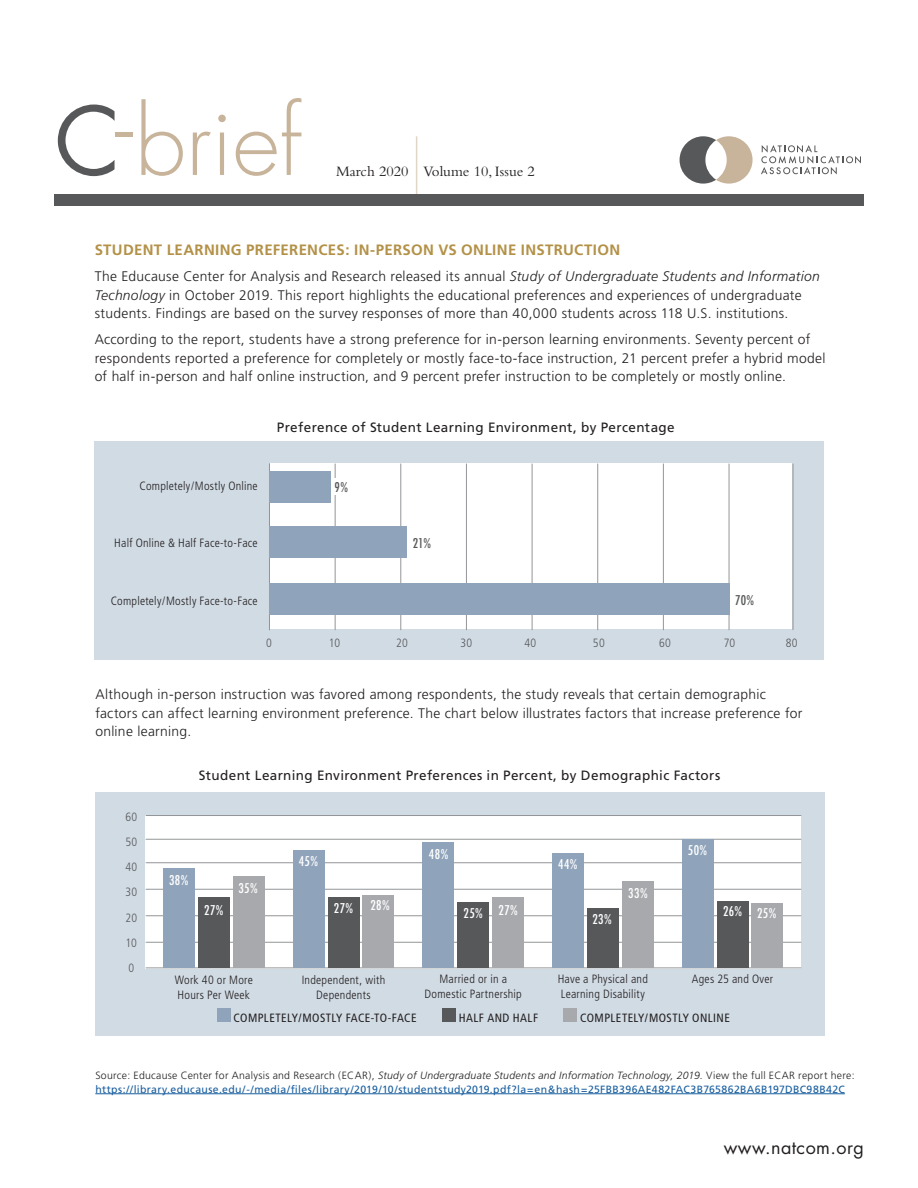
<style>
.page{position:relative;width:918px;height:1188px;background:#fff}
.page>*{position:absolute;margin:0;border:0;box-sizing:border-box;transform-origin:0 0}
.t1{font:300 91.8px "Futura";color:#c8b49a}
.t2{font:18px "Futura";letter-spacing:.025em;color:#231f20}
.Spotlight_subs_black{font:700 15px "Frutiger";letter-spacing:.02em;color:#b39147}
.t3{font:15px "Bembo";color:#231f20}
.Spotlight_text{font:300 13.8px/18.8px "Frutiger";letter-spacing:.02em;color:#231f20}
.Spotlight_text-2{font:13.5px "Frutiger";letter-spacing:.025em;color:#231f20}
.bar_numbers{font:500 condensed 13.2px "Futura";letter-spacing:.03em;color:#fff}
.bar_numbers-2{font:500 condensed 13.2px "Futura";color:#57585a}
.graph_bottom_line{font:300 condensed 12px/15px "Frutiger";letter-spacing:.02em;color:#231f20}
.article_subs_Preside{font:condensed 12px "Frutiger";letter-spacing:.035em;color:#231f20}
.graph_bottom_line-2{font:300 condensed 12px "Frutiger";letter-spacing:.025em;color:#57585a}
.t4{font:10.5px/13.5px "Frutiger";letter-spacing:.03em;color:#175d9e}
.s1{font-weight:400;color:#57585a}
.s2{font-style:italic}
.s3{font-weight:300;color:#231f20}
.s4{font-weight:300;font-style:italic;color:#231f20}
</style>
<div class="page">
<div style="left:95px;top:792px;width:729px;height:243px;background:#d1dbe4"></div>
<div style="left:146px;top:815px;width:655px;height:153px;background:#fff"></div>
<hr style="left:146px;top:942px;width:655px;height:1px;background:#939598">
<hr style="left:146px;top:968px;width:655px;height:1px;background:#939598">
<hr style="left:146px;top:915px;width:655px;height:1px;background:#939598">
<hr style="left:146px;top:889px;width:655px;height:1px;background:#939598">
<hr style="left:146px;top:839px;width:655px;height:1px;background:#939598">
<hr style="left:146px;top:815px;width:655px;height:1px;background:#939598">
<hr style="left:146px;top:862px;width:655px;height:1px;background:#939598">
<div style="left:752px;top:904px;width:31px;height:64px;background:#a8a9ad"></div>
<div style="left:717px;top:901px;width:31px;height:67px;background:#57585a"></div>
<div style="left:682px;top:840px;width:31px;height:128px;background:#8fa3ba"></div>
<div style="left:622px;top:882px;width:31px;height:86px;background:#a8a9ad"></div>
<div style="left:587px;top:908px;width:32px;height:60px;background:#57585a"></div>
<div style="left:552px;top:853px;width:32px;height:115px;background:#8fa3ba"></div>
<div style="left:492px;top:897px;width:32px;height:71px;background:#a8a9ad"></div>
<div style="left:458px;top:903px;width:31px;height:65px;background:#57585a"></div>
<div style="left:423px;top:843px;width:31px;height:125px;background:#8fa3ba"></div>
<div style="left:363px;top:895px;width:31px;height:73px;background:#a8a9ad"></div>
<div style="left:328px;top:897px;width:31px;height:71px;background:#57585a"></div>
<div style="left:293px;top:850px;width:31px;height:118px;background:#8fa3ba"></div>
<div style="left:233px;top:876px;width:31px;height:92px;background:#a8a9ad"></div>
<div style="left:198px;top:897px;width:32px;height:71px;background:#57585a"></div>
<div style="left:163px;top:869px;width:32px;height:99px;background:#8fa3ba"></div>
<hr style="left:416px;top:136px;width:1px;height:62px;background:#e1d6c6">
<div style="left:54px;top:195px;width:810px;height:11px;background:#57585a"></div>
<svg style="left:761px;top:145px;width:100px;height:30px"></svg>
<svg style="left:680px;top:136px;width:73px;height:48px"></svg>
<hr style="left:95px;top:1094px;width:750px;height:1px;background:#175d9e">
<div style="left:94px;top:441px;width:730px;height:219px;background:#d1dbe4"></div>
<div style="left:269px;top:463px;width:523px;height:166px;background:#fff"></div>
<hr style="left:335px;top:464px;width:1px;height:166px;background:#939598">
<hr style="left:400px;top:464px;width:1px;height:166px;background:#939598">
<hr style="left:466px;top:464px;width:1px;height:166px;background:#939598">
<hr style="left:532px;top:464px;width:1px;height:166px;background:#939598">
<hr style="left:597px;top:464px;width:1px;height:166px;background:#939598">
<hr style="left:663px;top:464px;width:1px;height:166px;background:#939598">
<hr style="left:729px;top:464px;width:1px;height:166px;background:#939598">
<hr style="left:793px;top:464px;width:1px;height:166px;background:#939598">
<hr style="left:269px;top:464px;width:1px;height:166px;background:#939598">
<div style="left:269px;top:583px;width:461px;height:32px;background:#8fa3ba"></div>
<div style="left:269px;top:527px;width:138px;height:31px;background:#8fa3ba"></div>
<div style="left:269px;top:471px;width:61px;height:32px;background:#8fa3ba"></div>
<div style="left:334px;top:478px;width:49px;height:16px;background:#fff"></div>
<div style="left:217px;top:1008px;width:13px;height:14px;background:#8fa3ba"></div>
<div style="left:442px;top:1008px;width:13px;height:14px;background:#57585a"></div>
<div style="left:563px;top:1008px;width:14px;height:14px;background:#a8a9ad"></div>
<p class="t1" style="left:55px;top:86px;width:248px"><span class="s1">C</span> brief</p>
<p class="t1" style="left:115px;top:75px;width:19px">-</p>
<p class="t3" style="left:336px;top:163px;width:74px">March 2020</p>
<p class="t3" style="left:423px;top:163px;width:113px">Volume 10, Issue 2</p>
<p class="Spotlight_subs_black" style="left:95px;top:241px;width:527px">STUDENT LEARNING PREFERENCES: IN-PERSON VS ONLINE INSTRUCTION</p>
<p class="Spotlight_text" style="left:95px;top:267px;width:727px">The Educause Center for Analysis and Research released its annual <span class="s2">Study of Undergraduate Students and Information<br>Technology</span> in October 2019. This report highlights the educational preferences and experiences of undergraduate students. Findings are based on the survey responses of more than 40,000 students across 118 U.S. institutions.</p>
<p class="Spotlight_text" style="left:95px;top:330px;width:732px">According to the report, students have a strong preference for in-person learning environments. Seventy percent of respondents reported a preference for completely or mostly face-to-face instruction, 21 percent prefer a hybrid model of half in-person and half online instruction, and 9 percent prefer instruction to be completely or mostly online.</p>
<p class="graph_bottom_line" style="left:139px;top:478px;width:120px">Completely/Mostly Online</p>
<p class="graph_bottom_line" style="left:114px;top:536px;width:145px">Half Online &amp; Half Face-to-Face</p>
<p class="Spotlight_text-2" style="left:277px;top:420px;width:399px">Preference of Student Learning Environment, by Percentage</p>
<p class="bar_numbers-2" style="left:334px;top:479px;width:15px">9%</p>
<p class="bar_numbers-2" style="left:413px;top:534px;width:20px">21%</p>
<p class="graph_bottom_line" style="left:111px;top:594px;width:149px">Completely/Mostly Face-to-Face</p>
<p class="bar_numbers-2" style="left:735px;top:591px;width:21px">70%</p>
<p class="graph_bottom_line-2" style="left:266px;top:636px;width:7px">0</p>
<p class="graph_bottom_line-2" style="left:329px;top:636px;width:13px">10</p>
<p class="graph_bottom_line-2" style="left:396px;top:636px;width:13px">20</p>
<p class="graph_bottom_line-2" style="left:460px;top:636px;width:13px">30</p>
<p class="graph_bottom_line-2" style="left:524px;top:636px;width:13px">40</p>
<p class="graph_bottom_line-2" style="left:593px;top:636px;width:13px">50</p>
<p class="graph_bottom_line-2" style="left:659px;top:636px;width:13px">60</p>
<p class="graph_bottom_line-2" style="left:724px;top:636px;width:13px">70</p>
<p class="graph_bottom_line-2" style="left:786px;top:636px;width:13px">80</p>
<p class="Spotlight_text" style="left:95px;top:685px;width:709px">Although in-person instruction was favored among respondents, the study reveals that certain demographic factors can affect learning environment preference. The chart below illustrates factors that increase preference for online learning.</p>
<p class="graph_bottom_line-2" style="left:125px;top:810px;width:13px">60</p>
<p class="graph_bottom_line-2" style="left:125px;top:835px;width:13px">50</p>
<p class="graph_bottom_line-2" style="left:125px;top:860px;width:13px">40</p>
<p class="graph_bottom_line-2" style="left:125px;top:886px;width:13px">30</p>
<p class="graph_bottom_line-2" style="left:125px;top:911px;width:13px">20</p>
<p class="graph_bottom_line-2" style="left:126px;top:936px;width:13px">10</p>
<p class="graph_bottom_line-2" style="left:128px;top:961px;width:7px">0</p>
<p class="Spotlight_text-2" style="left:199px;top:768px;width:523px">Student Learning Environment Preferences in Percent, by Demographic Factors</p>
<p class="bar_numbers" style="left:169px;top:872px;width:21px">38%</p>
<p class="bar_numbers" style="left:204px;top:902px;width:21px">27%</p>
<p class="bar_numbers" style="left:239px;top:880px;width:21px">35%</p>
<p class="bar_numbers" style="left:299px;top:852px;width:21px">45%</p>
<p class="bar_numbers" style="left:429px;top:846px;width:21px">48%</p>
<p class="bar_numbers" style="left:370px;top:897px;width:21px">28%</p>
<p class="bar_numbers" style="left:334px;top:900px;width:21px">27%</p>
<p class="bar_numbers" style="left:464px;top:904px;width:21px">25%</p>
<p class="bar_numbers" style="left:499px;top:901px;width:21px">27%</p>
<p class="bar_numbers" style="left:558px;top:855px;width:21px">44%</p>
<p class="bar_numbers" style="left:592px;top:910px;width:21px">23%</p>
<p class="bar_numbers" style="left:628px;top:884px;width:21px">33%</p>
<p class="bar_numbers" style="left:688px;top:842px;width:21px">50%</p>
<p class="bar_numbers" style="left:723px;top:902px;width:20px">26%</p>
<p class="bar_numbers" style="left:757px;top:904px;width:21px">25%</p>
<p class="graph_bottom_line" style="left:175px;top:972px;width:80px">Work 40 or More<br>Hours Per Week</p>
<p class="graph_bottom_line" style="left:302px;top:972px;width:85px;text-align:center">Independent, with<br>Dependents</p>
<p class="graph_bottom_line" style="left:558px;top:972px;width:92px">Have a Physical and<br>Learning Disability</p>
<p class="graph_bottom_line" style="left:425px;top:972px;width:99px;text-align:center">Married or in a<br>Domestic Partnership</p>
<p class="graph_bottom_line" style="left:692px;top:972px;width:83px">Ages 25 and Over</p>
<p class="article_subs_Preside" style="left:234px;top:1011px;width:184px">COMPLETELY/MOSTLY FACE-TO-FACE</p>
<p class="article_subs_Preside" style="left:459px;top:1011px;width:81px">HALF AND HALF</p>
<p class="article_subs_Preside" style="left:580px;top:1011px;width:151px">COMPLETELY/MOSTLY ONLINE</p>
<p class="t4" style="left:95px;top:1069px;width:761px"><span class="s3">Source: Educause Center for Analysis and Research (ECAR),</span> <span class="s4">Study of Undergraduate Students and Information Technology, 2019.</span> <span class="s3">View the full ECAR report here: </span>https://library.educause.edu/-/media/files/library/2019/10/studentstudy2019.pdf?la=en&amp;hash=25FBB396AE482FAC3B765862BA6B197DBC98B42C</p>
<p class="t2" style="left:724px;top:1136px;width:142px">www.natcom.org</p>
</div>
